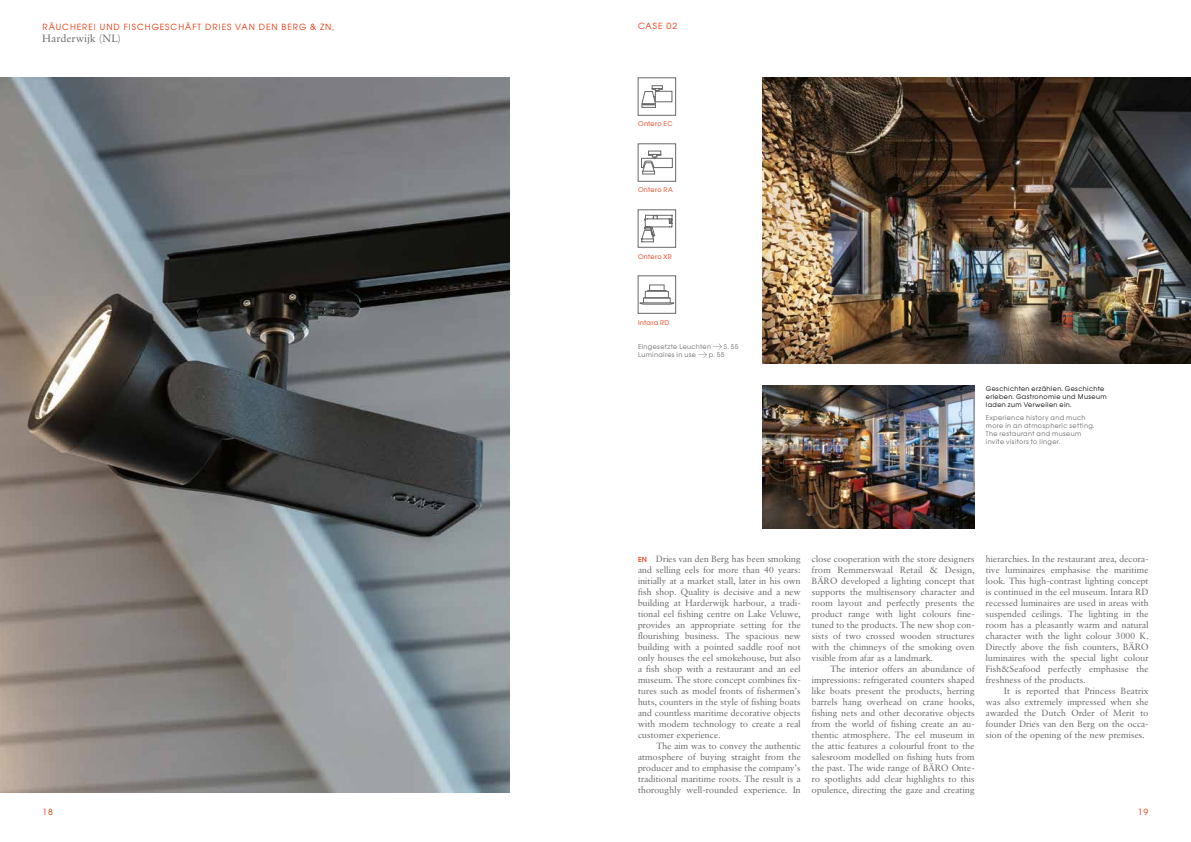
<style>
.page{position:relative;width:1191px;height:842px;background:#fff}
.page>*{position:absolute;margin:0;border:0;box-sizing:border-box;transform-origin:0 0}
.t1{font:10.5px "Sabon BQ";letter-spacing:.05em;color:#676868}
.t2{font:9px/11px "Sabon BQ";letter-spacing:.03em;color:#676868;text-align:justify}
.t3{font:8.5px "Avant Garde SB";letter-spacing:.115em;color:#e82d01}
.t4{font:6.5px/8px "Avant Garde SB";letter-spacing:.055em;color:#676868}
.t5{font:6.5px/8px "Avant Garde SB";letter-spacing:.055em;color:#000}
.t6{font:6.5px "Avant Garde SB";letter-spacing:.045em;color:#e82d01}
.s1{font-family:"Avant Garde SB";font-weight:500;font-size:7px;color:#e82d01}
</style>
<div class="page">
<img style="left:0;top:78px;width:510px;height:715px">
<img style="left:763px;top:78px;width:428px;height:286px">
<img style="left:763px;top:386px;width:211px;height:143px">
<svg style="left:713px;top:343px;width:9px;height:7px"></svg>
<svg style="left:698px;top:352px;width:9px;height:6px"></svg>
<div style="left:655px;top:91px;width:17px;height:11px;background:#fff;border:1px solid #676868"></div>
<div style="left:641px;top:105px;width:14px;height:3px;background:#fff;border:1px solid #676868"></div>
<svg style="left:641px;top:86px;width:21px;height:19px"></svg>
<svg style="left:641px;top:215px;width:31px;height:27px"></svg>
<svg style="left:648px;top:151px;width:13px;height:3px"></svg>
<svg style="left:641px;top:154px;width:31px;height:20px"></svg>
<svg style="left:640px;top:285px;width:33px;height:19px"></svg>
<p class="t3" style="left:43px;top:22px;width:293px">RÄUCHEREI UND FISCHGESCHÄFT DRIES VAN DEN BERG &amp; ZN,</p>
<p class="t1" style="left:43px;top:33px;width:80px">Harderwijk (NL)</p>
<p class="t3" style="left:638px;top:21px;width:41px">CASE 02</p>
<p class="t6" style="left:638px;top:120px;width:36px">Ontero EC</p>
<p class="t6" style="left:638px;top:186px;width:36px">Ontero RA</p>
<p class="t6" style="left:638px;top:253px;width:35px">Ontero XR</p>
<p class="t6" style="left:638px;top:319px;width:33px">Intara RD</p>
<p class="t4" style="left:638px;top:343px;width:75px">Eingesetzte Leuchten</p>
<p class="t4" style="left:724px;top:343px;width:16px">S. 55</p>
<p class="t4" style="left:638px;top:351px;width:60px">Luminaires in use</p>
<p class="t4" style="left:709px;top:351px;width:17px">p. 55</p>
<p class="t5" style="left:986px;top:384px;width:122px">Geschichten erzählen. Geschichte erleben. Gastronomie und Museum laden zum Verweilen ein.</p>
<p class="t4" style="left:986px;top:413px;width:110px">Experience history and much more in an atmospheric setting.<br>The restaurant and museum invite visitors to linger.</p>
<p class="t2" style="left:638px;top:553px;width:164px"><span class="s1">EN</span> Dries van den Berg has been smoking and selling eels for more than 40 years: initially at a market stall, later in his own fish shop. Quality is decisive and a new building at Harderwijk harbour, a tradi&shy;tional eel fishing centre on Lake Veluwe, provides an appropriate setting for the flourishing business. The spacious new building with a pointed saddle roof not only houses the eel smokehouse, but also a fish shop with a restaurant and an eel museum. The store concept combines fix&shy;tures such as model fronts of fishermen’s huts, counters in the style of fishing boats and countless maritime decorative objects with modern technology to create a real customer experience.</p>
<p class="t2" style="left:638px;top:740px;width:164px;text-indent:18px">The aim was to convey the authentic atmosphere of buying straight from the producer and to emphasise the company’s traditional maritime roots. The result is a thoroughly well-rounded experience. In</p>
<p class="t2" style="left:812px;top:553px;width:164px">close cooperation with the store designers from Remmerswaal Retail &amp; Design, BÄRO developed a lighting concept that supports the multisensory character and room layout and perfectly presents the product range with light colours fine&shy;tuned to the products. The new shop con&shy;sists of two crossed wooden structures with the chimneys of the smoking oven visible from afar as a landmark.</p>
<p class="t2" style="left:812px;top:663px;width:164px;text-indent:18px">The interior offers an abundance of impressions: refrigerated counters shaped like boats present the products, herring barrels hang overhead on crane hooks, fishing nets and other decorative objects from the world of fishing create an au&shy;thentic atmosphere. The eel museum in the attic features a colourful front to the salesroom modelled on fishing huts from the past. The wide range of BÄRO Onte&shy;ro spotlights add clear highlights to this opulence, directing the gaze and creating</p>
<p class="t2" style="left:986px;top:553px;width:164px">hierarchies. In the restaurant area, decora&shy;tive luminaires emphasise the maritime look. This high-contrast lighting concept is continued in the eel museum. Intara RD recessed luminaires are used in areas with suspended ceilings. The lighting in the room has a pleasantly warm and natural character with the light colour 3000 K.<br>Directly above the fish counters, BÄRO luminaires with the special light colour Fish&amp;Seafood perfectly emphasise the freshness of the products.</p>
<p class="t2" style="left:986px;top:685px;width:164px;text-indent:18px">It is reported that Princess Beatrix was also extremely impressed when she awarded the Dutch Order of Merit to founder Dries van den Berg on the occa&shy;sion of the opening of the new premises.</p>
<p class="t3" style="left:43px;top:807px;width:12px">18</p>
<p class="t3" style="left:1138px;top:807px;width:12px">19</p>
</div>
